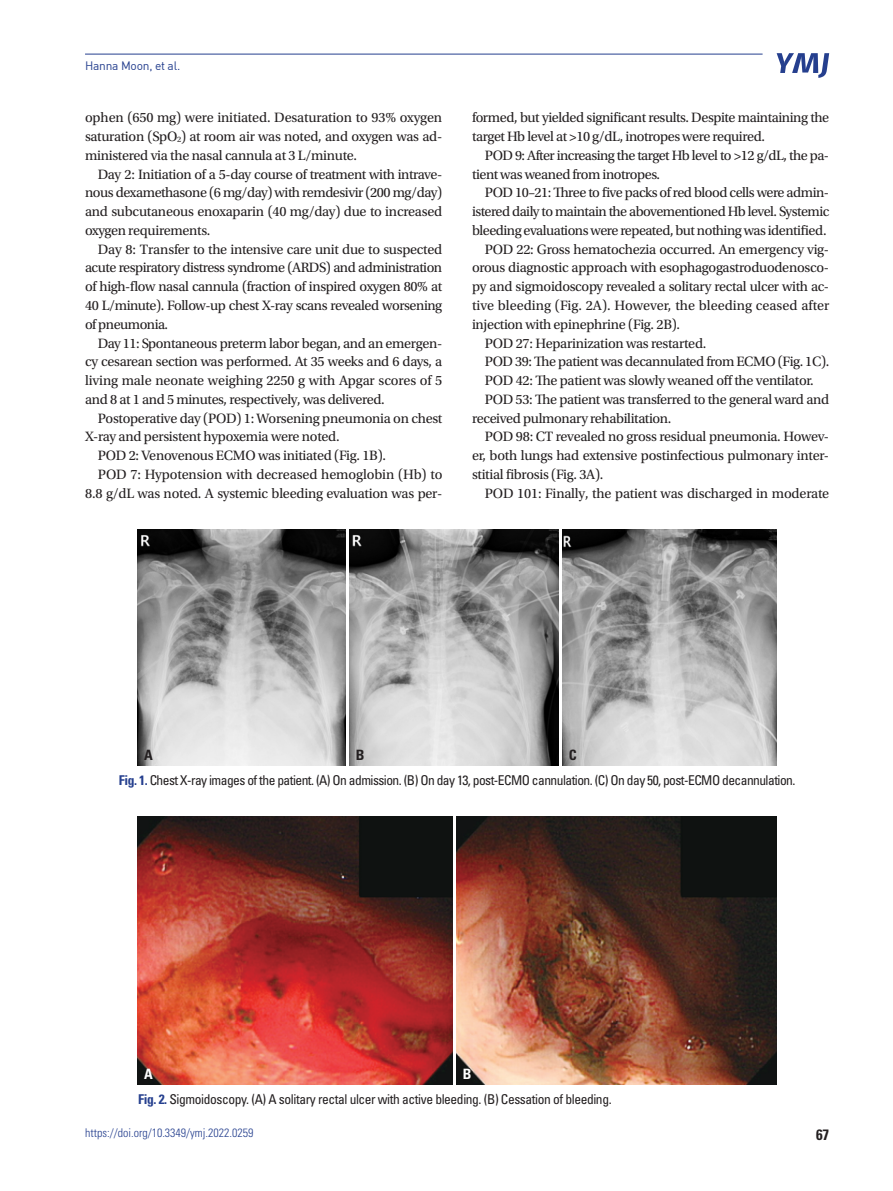
<style>
.page{position:relative;width:893px;height:1191px;background:#fff}
.page>*{position:absolute;margin:0;border:0;box-sizing:border-box;transform-origin:0 0}
.t1{font:700 condensed 15px "Univers LT Std";color:#231f20}
.본문{font:14.25px/18.8px "Utopia Std";letter-spacing:-.025em;color:#231f20;text-align:justify}
.t2{font:700 condensed 14.25px "Univers LT Std";color:#231f20}
.t3{font:700 condensed 14.25px "Univers LT Std";color:#fff}
.그림제목{font:condensed 13.5px "Univers LT Std";letter-spacing:-.04em;color:#231f20}
.t4{font:300 condensed 12px "Univers LT Std";color:#253f8e}
.t5{font:12px "Dinreg";letter-spacing:-.02em;color:#253f8e}
.s1{font-weight:700;color:#253f8e}
</style>
<div class="page">
<svg style="left:777px;top:53px;width:52px;height:25px"></svg>
<hr style="left:85px;top:54px;width:678px;height:1px;background:#253f8e">
<img style="left:138px;top:529px;width:207px;height:237px">
<img style="left:349px;top:529px;width:209px;height:237px">
<img style="left:562px;top:529px;width:215px;height:237px">
<img style="left:138px;top:816px;width:314px;height:269px">
<img style="left:457px;top:816px;width:319px;height:269px">
<p class="t5" style="left:85px;top:58px;width:97px">Hanna Moon, et al.</p>
<p class="본문" style="left:85px;top:109px;width:359px">ophen (650 mg) were initiated. Desaturation to 93% oxygen saturation (SpO<sub>2</sub>) at room air was noted, and oxygen was ad&shy;ministered via the nasal cannula at 3 L/minute.</p>
<p class="본문" style="left:85px;top:165px;width:359px;text-indent:13px">Day 2: Initiation of a 5-day course of treatment with intrave&shy;nous dexamethasone (6 mg/day) with remdesivir (200 mg/day) and subcutaneous enoxaparin (40 mg/day) due to increased oxygen requirements.</p>
<p class="본문" style="left:85px;top:240px;width:359px;text-indent:13px">Day 8: Transfer to the intensive care unit due to suspected acute respiratory distress syndrome (ARDS) and administration of high-flow nasal cannula (fraction of inspired oxygen 80% at 40 L/minute). Follow-up chest X-ray scans revealed worsening of pneumonia.</p>
<p class="본문" style="left:85px;top:334px;width:359px;text-indent:13px">Day 11: Spontaneous preterm labor began, and an emergen&shy;cy cesarean section was performed. At 35 weeks and 6 days, a living male neonate weighing 2250 g with Apgar scores of 5 and 8 at 1 and 5 minutes, respectively, was delivered.</p>
<p class="본문" style="left:85px;top:409px;width:359px;text-indent:13px">Postoperative day (POD) 1: Worsening pneumonia on chest<br>X-ray and persistent hypoxemia were noted.</p>
<p class="본문" style="left:98px;top:446px;width:290px">POD 2: Venovenous ECMO was initiated (Fig. 1B).</p>
<p class="본문" style="left:85px;top:465px;width:359px;text-align:right">POD 7: Hypotension with decreased hemoglobin (Hb) to<br>8.8 g/dL was noted. A systemic bleeding evaluation was per-</p>
<p class="본문" style="left:472px;top:109px;width:359px">formed, but yielded significant results. Despite maintaining the target Hb level at &gt;10 g/dL, inotropes were required.</p>
<p class="본문" style="left:472px;top:146px;width:359px;text-indent:13px">POD 9: After increasing the target Hb level to &gt;12 g/dL, the pa&shy;tient was weaned from inotropes.</p>
<p class="본문" style="left:472px;top:184px;width:359px;text-indent:13px">POD 10–21: Three to five packs of red blood cells were admin&shy;istered daily to maintain the abovementioned Hb level. Systemic bleeding evaluations were repeated, but nothing was identified.</p>
<p class="본문" style="left:472px;top:240px;width:359px;text-indent:13px">POD 22: Gross hematochezia occurred. An emergency vig&shy;orous diagnostic approach with esophagogastroduodenosco&shy;py and sigmoidoscopy revealed a solitary rectal ulcer with ac&shy;tive bleeding (Fig. 2A). However, the bleeding ceased after injection with epinephrine (Fig. 2B).</p>
<p class="본문" style="left:485px;top:334px;width:223px">POD 27: Heparinization was restarted.</p>
<p class="본문" style="left:485px;top:352px;width:346px">POD 39: The patient was decannulated from ECMO (Fig. 1C).</p>
<p class="본문" style="left:485px;top:371px;width:331px">POD 42: The patient was slowly weaned off the ventilator.</p>
<p class="본문" style="left:472px;top:390px;width:359px;text-indent:13px">POD 53: The patient was transferred to the general ward and received pulmonary rehabilitation.</p>
<p class="본문" style="left:472px;top:427px;width:359px;text-indent:13px">POD 98: CT revealed no gross residual pneumonia. Howev&shy;er, both lungs had extensive postinfectious pulmonary inter&shy;stitial fibrosis (Fig. 3A).</p>
<p class="본문" style="left:485px;top:484px;width:346px">POD 101: Finally, the patient was discharged in moderate</p>
<p class="t2" style="left:144px;top:746px;width:10px">A</p>
<p class="t2" style="left:356px;top:746px;width:10px">B</p>
<p class="t2" style="left:569px;top:746px;width:9px">C</p>
<p class="그림제목" style="left:119px;top:771px;width:678px"><span class="s1">Fig. 1.</span> Chest X-ray images of the patient. (A) On admission. (B) On day 13, post-ECMO cannulation. (C) On day 50, post-ECMO decannulation.</p>
<p class="t3" style="left:144px;top:1065px;width:10px">A</p>
<p class="t3" style="left:463px;top:1065px;width:10px">B</p>
<p class="그림제목" style="left:138px;top:1090px;width:475px"><span class="s1">Fig. 2.</span> Sigmoidoscopy. (A) A solitary rectal ulcer with active bleeding. (B) Cessation of bleeding.</p>
<p class="t4" style="left:85px;top:1125px;width:170px">https://doi.org/10.3349/ymj.2022.0259</p>
<p class="t1" style="left:816px;top:1125px;width:15px">67</p>
</div>
